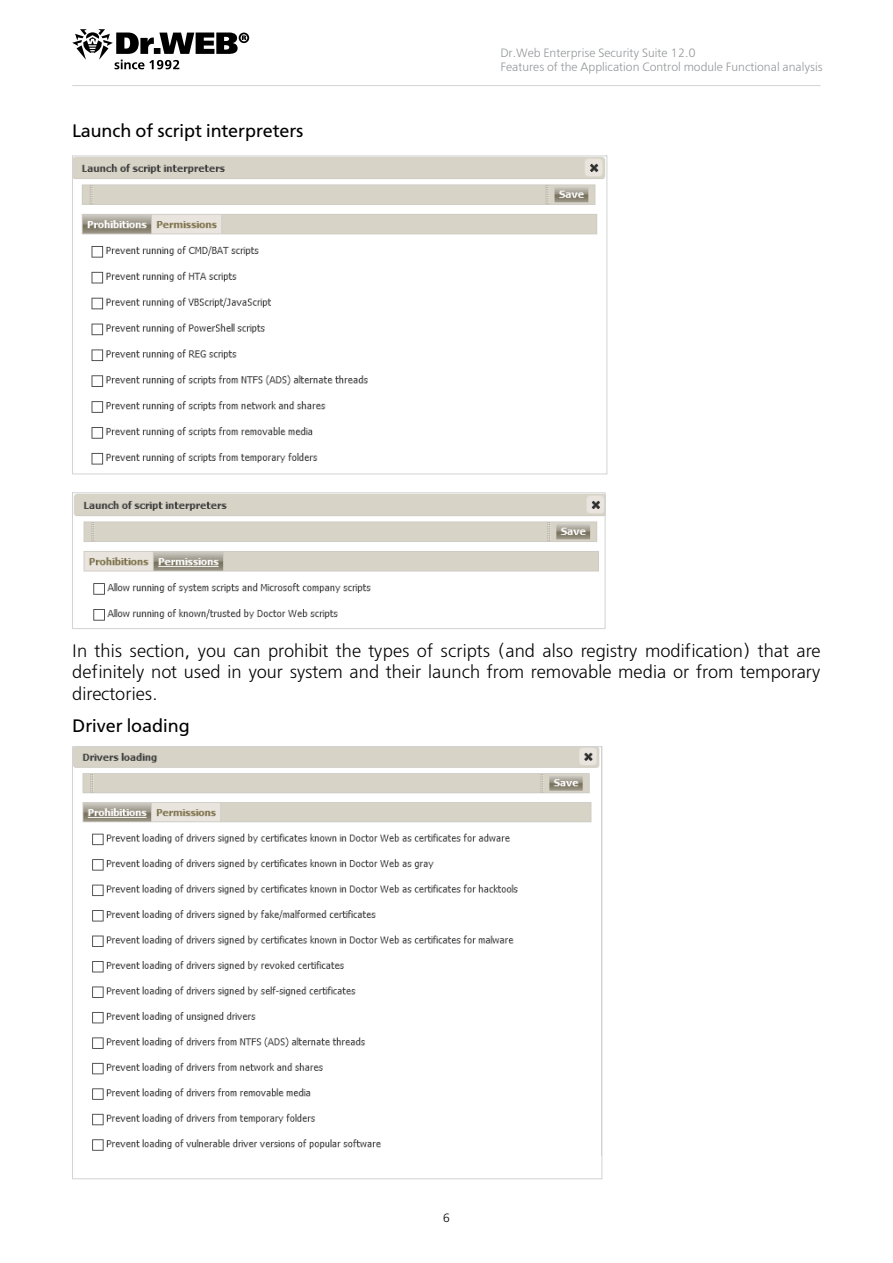
<style>
.page{position:relative;width:893px;height:1263px;background:#fff}
.page>*{position:absolute;margin:0;border:0;box-sizing:border-box;transform-origin:0 0}
.t1{font:300 18px/21.6px "Free Set";color:#000;text-align:justify}
.t2{font:18px "Free Set";color:#000}
.t3{font:300 12px/14.4px "Free Set";color:#939598}
.t4{font:300 12px "Free Set";color:#000}
</style>
<div class="page">
<svg style="left:72px;top:29px;width:177px;height:40px"></svg>
<hr style="left:72px;top:85px;width:749px;height:1px;background:#d1d3d4">
<img style="left:74px;top:158px;width:531px;height:307px">
<img style="left:74px;top:495px;width:529px;height:126px">
<div style="left:72px;top:493px;width:533px;height:136px;border:1px solid #d1d3d4"></div>
<img style="left:74px;top:748px;width:526px;height:403px">
<p class="t2" style="left:72px;top:119px;width:233px">Launch of script interpreters</p>
<p class="t3" style="left:500px;top:46px;width:324px">Dr.Web Enterprise Security Suite 12.0<br>Features of the Application Control module Functional analysis</p>
<p class="t1" style="left:72px;top:640px;width:750px">In this section, you can prohibit the types of scripts (and also registry modification) that are definitely not used in your system and their launch from removable media or from temporary directories.</p>
<p class="t2" style="left:72px;top:714px;width:119px">Driver loading</p>
<p class="t4" style="left:443px;top:1210px;width:9px">6</p>
</div>
